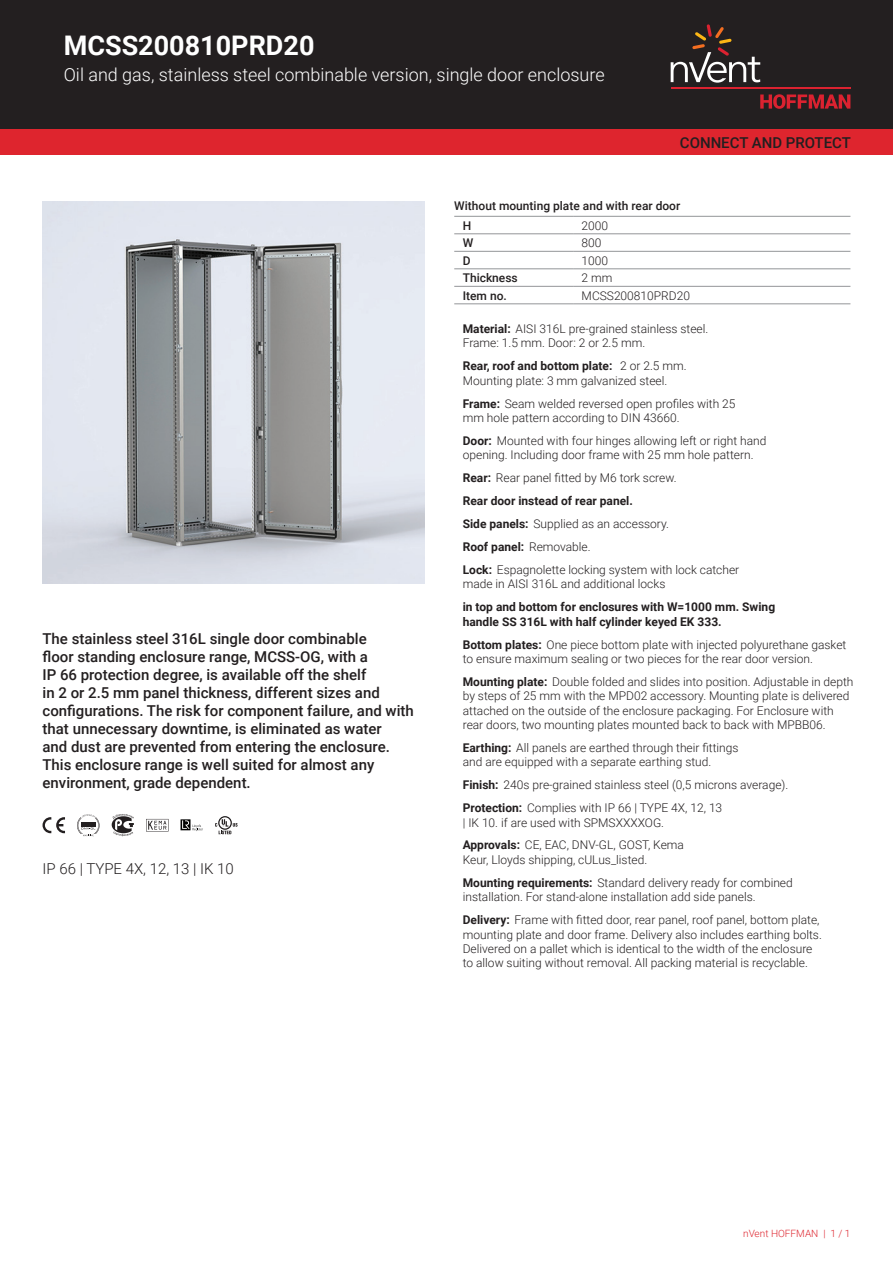
<style>
.page{position:relative;width:893px;height:1263px;background:#fff}
.page>*{position:absolute;margin:0;border:0;box-sizing:border-box;transform-origin:0 0}
.t1{font:700 27px "Roboto";color:#fff}
.t2{font:300 18px "Roboto";color:#fff}
.t3{font:500 15px/18px "Roboto";color:#231f20}
.t4{font:300 15px "Roboto";color:#231f20}
.t5{font:300 12px/14.4px "Roboto";color:#231f20}
.t6{font:700 12px/14.4px "Roboto";color:#231f20}
.t7{font:500 12px/20.1px "Roboto";color:#231f20}
.t8{font:300 10.05px "Roboto";color:#de252e}
.s1{font-weight:700}
</style>
<div class="page">
<div style="left:0;top:0;width:893px;height:129px;background:#231f20"></div>
<svg style="left:760px;top:94px;width:90px;height:15px"></svg>
<hr style="left:671px;top:88px;width:179px;height:1px;background:#db2230">
<svg style="left:671px;top:24px;width:89px;height:59px"></svg>
<div style="left:0;top:129px;width:893px;height:26px;background:#de252e"></div>
<hr style="left:454px;top:216px;width:119px;height:1px;background:#939598">
<hr style="left:454px;top:234px;width:119px;height:1px;background:#939598">
<hr style="left:573px;top:216px;width:277px;height:1px;background:#939598">
<hr style="left:573px;top:234px;width:277px;height:1px;background:#939598">
<hr style="left:454px;top:251px;width:119px;height:1px;background:#939598">
<hr style="left:573px;top:251px;width:277px;height:1px;background:#939598">
<hr style="left:454px;top:269px;width:119px;height:1px;background:#939598">
<hr style="left:573px;top:269px;width:277px;height:1px;background:#939598">
<hr style="left:454px;top:286px;width:119px;height:1px;background:#939598">
<hr style="left:454px;top:304px;width:119px;height:1px;background:#939598">
<hr style="left:573px;top:286px;width:277px;height:1px;background:#939598">
<hr style="left:573px;top:304px;width:277px;height:1px;background:#939598">
<img style="left:43px;top:202px;width:381px;height:382px">
<svg style="left:43px;top:817px;width:22px;height:16px"></svg>
<svg style="left:77px;top:814px;width:23px;height:22px"></svg>
<svg style="left:112px;top:814px;width:22px;height:22px"></svg>
<svg style="left:146px;top:819px;width:23px;height:12px"></svg>
<svg style="left:181px;top:819px;width:22px;height:12px"></svg>
<svg style="left:215px;top:816px;width:23px;height:18px"></svg>
<img style="left:154px;top:314px;width:158px;height:158px">
<h1 class="t1" style="left:64px;top:27px;width:252px">MCSS200810PRD20</h1>
<h2 class="t2" style="left:64px;top:62px;width:542px">Oil and gas, stainless steel combinable version, single door enclosure</h2>
<p class="t3" style="left:680px;top:133px;width:173px">CONNECT AND PROTECT</p>
<p class="t3" style="left:43px;top:629px;width:373px">The stainless steel 316L single door combinable<br>floor standing enclosure range, MCSS-OG, with a<br>IP 66 protection degree, is available off the shelf<br>in 2 or 2.5 mm panel thickness, different sizes and configurations. The risk for component failure, and with that unnecessary downtime, is eliminated as water<br>and dust are prevented from entering the enclosure.<br>This enclosure range is well suited for almost any environment, grade dependent.</p>
<p class="t4" style="left:43px;top:858px;width:193px">IP 66 | TYPE 4X, 12, 13 | IK 10</p>
<p class="t7" style="left:463px;top:195px;width:219px;text-indent:-9px">Without mounting plate and with rear door<br>H</p>
<p class="t5" style="left:582px;top:218px;width:28px">2000</p>
<p class="t7" style="left:463px;top:232px;width:12px">W</p>
<p class="t5" style="left:582px;top:235px;width:21px">800</p>
<p class="t7" style="left:463px;top:250px;width:9px">D</p>
<p class="t5" style="left:582px;top:253px;width:28px">1000</p>
<p class="t7" style="left:463px;top:267px;width:57px">Thickness</p>
<p class="t5" style="left:582px;top:270px;width:32px">2 mm</p>
<p class="t7" style="left:463px;top:285px;width:46px">Item no.</p>
<p class="t5" style="left:582px;top:288px;width:110px">MCSS200810PRD20</p>
<p class="t5" style="left:463px;top:321px;width:247px"><span class="s1">Material:</span> AISI 316L pre-grained stainless steel.<br>Frame: 1.5 mm. Door: 2 or 2.5 mm.</p>
<p class="t5" style="left:463px;top:358px;width:225px"><span class="s1">Rear, roof and bottom plate:</span> 2 or 2.5 mm.<br>Mounting plate: 3 mm galvanized steel.</p>
<p class="t5" style="left:463px;top:396px;width:274px"><span class="s1">Frame:</span> Seam welded reversed open profiles with 25 mm hole pattern according to DIN 43660.</p>
<p class="t5" style="left:463px;top:433px;width:305px"><span class="s1">Door:</span> Mounted with four hinges allowing left or right hand opening. Including door frame with 25 mm hole pattern.</p>
<p class="t5" style="left:463px;top:466px;width:278px;line-height:23px"><span class="s1">Rear:</span> Rear panel fitted by M6 tork screw.<br><span class="s1">Rear door instead of rear panel.<br>Side panels:</span> Supplied as an accessory.<br><span class="s1">Roof panel:</span> Removable.<br><span class="s1">Lock:</span> Espagnolette locking system with lock catcher</p>
<p class="t5" style="left:463px;top:576px;width:204px">made in AISI 316L and additional locks</p>
<p class="t6" style="left:463px;top:599px;width:314px">in top and bottom for enclosures with W=1000 mm. Swing handle SS 316L with half cylinder keyed EK 333.</p>
<p class="t5" style="left:463px;top:637px;width:385px"><span class="s1">Bottom plates:</span> One piece bottom plate with injected polyurethane gasket to ensure maximum sealing or two pieces for the rear door version.</p>
<p class="t5" style="left:463px;top:674px;width:392px"><span class="s1">Mounting plate:</span> Double folded and slides into position. Adjustable in depth by steps of 25 mm with the MPD02 accessory. Mounting plate is delivered attached on the outside of the enclosure packaging. For Enclosure with rear doors, two mounting plates mounted back to back with MPBB06.</p>
<p class="t5" style="left:463px;top:740px;width:277px"><span class="s1">Earthing:</span> All panels are earthed through their fittings and are equipped with a separate earthing stud.</p>
<p class="t5" style="left:463px;top:773px;width:327px;line-height:23px"><span class="s1">Finish:</span> 240s pre-grained stainless steel (0,5 microns average).<br><span class="s1">Protection:</span> Complies with IP 66 | TYPE 4X, 12, 13</p>
<p class="t5" style="left:463px;top:810px;width:223px;line-height:23px">| IK 10. if are used with SPMSXXXXOG.<br><span class="s1">Approvals:</span> CE, EAC, DNV-GL, GOST, Kema</p>
<p class="t5" style="left:463px;top:848px;width:332px;line-height:23px">Keur, Lloyds shipping, cULus_listed.<br><span class="s1">Mounting requirements:</span> Standard delivery ready for combined</p>
<p class="t5" style="left:463px;top:885px;width:358px;line-height:23px">installation. For stand-alone installation add side panels.<br><span class="s1">Delivery:</span> Frame with fitted door, rear panel, roof panel, bottom plate,</p>
<p class="t5" style="left:463px;top:926px;width:361px">mounting plate and door frame. Delivery also includes earthing bolts.<br>Delivered on a pallet which is identical to the width of the enclosure to allow suiting without removal. All packing material is recyclable.</p>
<p class="t8" style="left:743px;top:1226px;width:109px">nVent HOFFMAN | 1 / 1</p>
</div>
